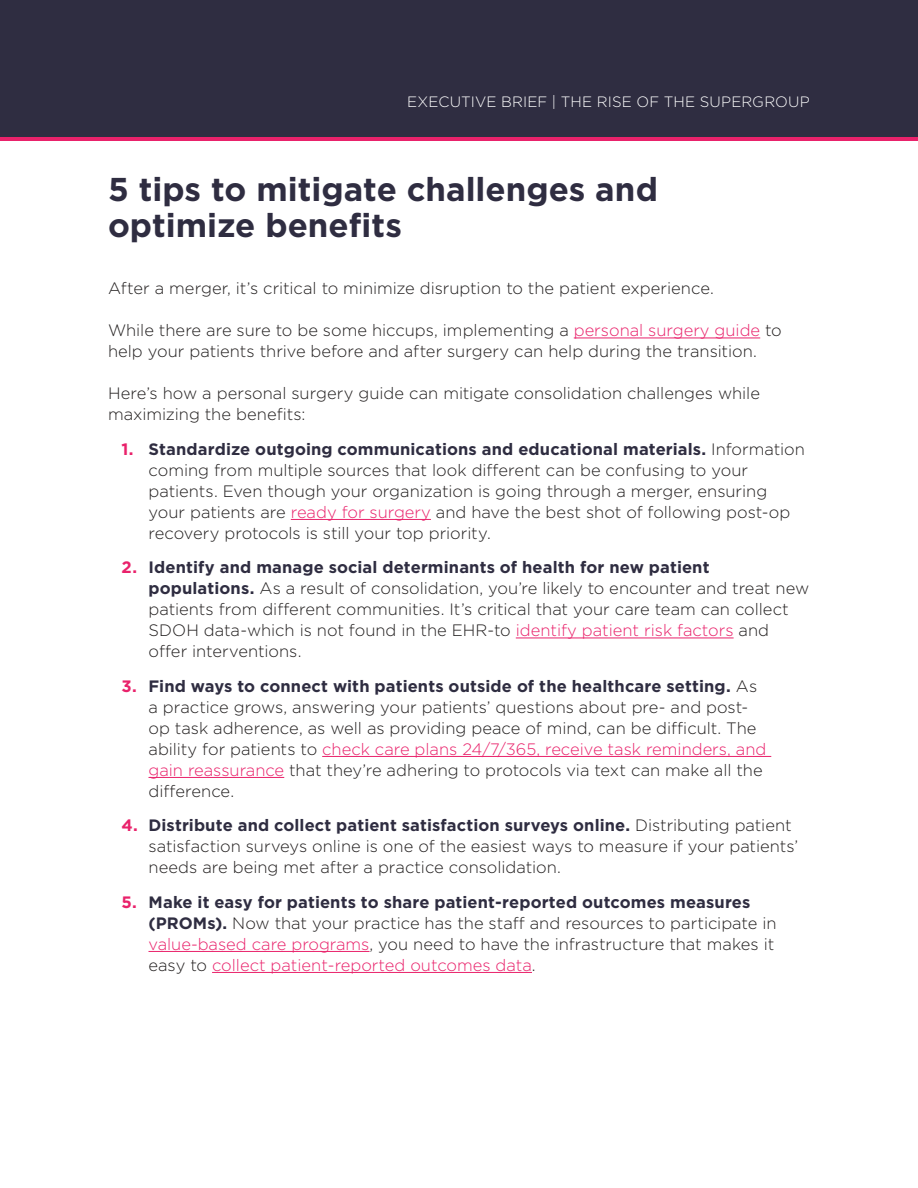
<style>
.page{position:relative;width:918px;height:1188px;background:#fff}
.page>*{position:absolute;margin:0;border:0;box-sizing:border-box;transform-origin:0 0}
.t1{font:700 33px/36px "Gotham";color:#2f2d41}
.t2{font:300 16.5px/21px "Gotham";color:#221f1f}
.t3{font:300 15px "Gotham";letter-spacing:.01em;color:#fff}
.s1{color:#e9226b}
.s2{font-weight:700;color:#e9226b}
.s3{font-weight:700;color:#2f2d41}
</style>
<div class="page">
<div style="left:0;top:71px;width:918px;height:70px;background:linear-gradient(to right,#e9226b,#e9226b)"></div>
<div style="left:0;top:0;width:918px;height:136px;background:#2f2d41"></div>
<hr style="left:574px;top:338px;width:186px;height:1px;background:#e9226b">
<hr style="left:291px;top:519px;width:140px;height:1px;background:#e9226b">
<hr style="left:516px;top:638px;width:218px;height:1px;background:#e9226b">
<hr style="left:322px;top:756px;width:449px;height:1px;background:#e9226b">
<hr style="left:149px;top:777px;width:135px;height:1px;background:#e9226b">
<hr style="left:149px;top:951px;width:221px;height:1px;background:#e9226b">
<hr style="left:212px;top:972px;width:320px;height:1px;background:#e9226b">
<p class="t3" style="left:407px;top:95px;width:404px">EXECUTIVE BRIEF | THE RISE OF THE SUPERGROUP</p>
<h1 class="t1" style="left:108px;top:173px;width:551px">5 tips to mitigate challenges and optimize benefits</h1>
<p class="t2" style="left:108px;top:279px;width:607px">After a merger, it’s critical to minimize disruption to the patient experience.</p>
<p class="t2" style="left:108px;top:321px;width:675px">While there are sure to be some hiccups, implementing a <span class="s1">personal surgery guide</span> to help your patients thrive before and after surgery can help during the transition.</p>
<p class="t2" style="left:108px;top:384px;width:653px">Here’s how a personal surgery guide can mitigate consolidation challenges while maximizing the benefits:</p>
<p class="t2" style="left:148px;top:439px;width:658px;text-indent:-27px"><span class="s2">1.</span> <span class="s3">Standardize outgoing communications and educational materials.</span> Information coming from multiple sources that look different can be confusing to your patients. Even though your organization is going through a merger, ensuring your patients are <span class="s1">ready for surgery</span> and have the best shot of following post-op recovery protocols is still your top priority.</p>
<p class="t2" style="left:148px;top:558px;width:662px;text-indent:-27px"><span class="s2">2.</span> <span class="s3">Identify and manage social determinants of health for new patient populations.</span> As a result of consolidation, you’re likely to encounter and treat new patients from different communities. It’s critical that your care team can collect SDOH data-which is not found in the EHR-to <span class="s1">identify patient risk factors</span> and offer interventions.</p>
<p class="t2" style="left:148px;top:676px;width:619px;text-indent:-27px"><span class="s2">3.</span> <span class="s3">Find ways to connect with patients outside of the healthcare setting.</span> As a practice grows, answering your patients’ questions about pre- and post&shy;op task adherence, as well as providing peace of mind, can be difficult. The ability for patients to <span class="s1">check care plans 24/7/365, receive task reminders, and gain reassurance</span> that they’re adhering to protocols via text can make all the difference.</p>
<p class="t2" style="left:148px;top:816px;width:651px;text-indent:-27px"><span class="s2">4.</span> <span class="s3">Distribute and collect patient satisfaction surveys online.</span> Distributing patient satisfaction surveys online is one of the easiest ways to measure if your patients’ needs are being met after a practice consolidation.</p>
<p class="t2" style="left:148px;top:892px;width:630px;text-indent:-27px"><span class="s2">5.</span> <span class="s3">Make it easy for patients to share patient-reported outcomes measures (PROMs).</span> Now that your practice has the staff and resources to participate in <span class="s1">value-based care programs</span>, you need to have the infrastructure that makes it easy to <span class="s1">collect patient-reported outcomes data</span>.</p>
</div>
